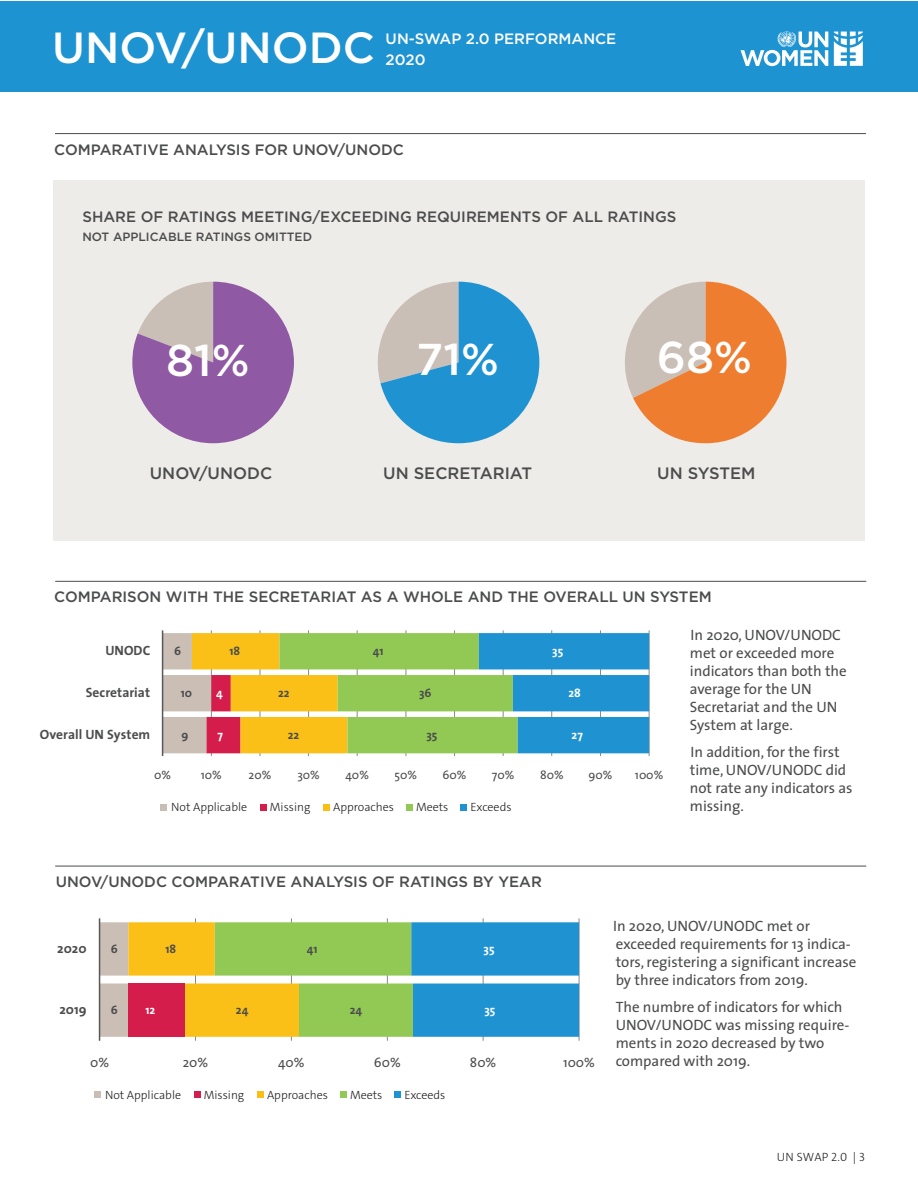
<style>
.page{position:relative;width:918px;height:1188px;background:#fff}
.page>*{position:absolute;margin:0;border:0;box-sizing:border-box;transform-origin:0 0}
.t1{font:500 44.55px "Gotham";color:#fff}
.t2{font:500 43.5px "Gotham";color:#fff}
.t3{font:500 16.5px "Gotham";color:#4b4c4d}
.t4{font:15px/18px "The Sans";color:#4b4c4d}
.t5{font:500 15px "Gotham";color:#4b4c4d}
.t6{font:500 15px "Gotham";color:#fff}
.t7{font:700 13.5px "The Sans";letter-spacing:.005em;color:#4b4c4d}
.t8{font:13.5px "The Sans";color:#4d4d4f}
.t9{font:300 12px "The Sans C4 s";color:#231f20}
.t10{font:12px "The Sans";color:#4d4d4f}
.t11{font:500 12px "Gotham";color:#4b4c4d}
.t12{font:700 12px "The Sans";color:#4b4c4d}
.t13{font:700 12px "The Sans";color:#fff}
</style>
<div class="page">
<div style="left:53px;top:180px;width:812px;height:360px;background:#eeece8"></div>
<hr style="left:55px;top:581px;width:811px;height:1px;background:#4b4c4d">
<hr style="left:55px;top:866px;width:811px;height:1px;background:#4b4c4d">
<svg style="left:132px;top:282px;width:162px;height:161px"></svg>
<svg style="left:377px;top:282px;width:162px;height:161px"></svg>
<svg style="left:625px;top:282px;width:161px;height:161px"></svg>
<div style="left:0;top:1px;width:918px;height:90px;background:#1e93d2"></div>
<svg style="left:741px;top:31px;width:87px;height:35px"></svg>
<svg style="left:834px;top:32px;width:29px;height:34px"></svg>
<div style="left:160px;top:804px;width:7px;height:7px;background:#c8beb5"></div>
<div style="left:260px;top:804px;width:7px;height:7px;background:#d41d4a"></div>
<div style="left:323px;top:804px;width:7px;height:7px;background:#fbbf14"></div>
<div style="left:406px;top:804px;width:7px;height:7px;background:#92c954"></div>
<div style="left:460px;top:804px;width:7px;height:7px;background:#1e93d2"></div>
<div style="left:94px;top:1091px;width:7px;height:7px;background:#c8beb5"></div>
<div style="left:194px;top:1091px;width:7px;height:7px;background:#d41d4a"></div>
<div style="left:257px;top:1091px;width:7px;height:7px;background:#fbbf14"></div>
<div style="left:340px;top:1091px;width:7px;height:7px;background:#92c954"></div>
<div style="left:394px;top:1091px;width:7px;height:7px;background:#1e93d2"></div>
<hr style="left:55px;top:133px;width:811px;height:1px;background:#4b4c4d">
<hr style="left:649px;top:630px;width:1px;height:126px;background:#8a898a">
<hr style="left:600px;top:630px;width:1px;height:126px;background:#8a898a">
<hr style="left:551px;top:630px;width:1px;height:126px;background:#8a898a">
<hr style="left:503px;top:630px;width:1px;height:126px;background:#8a898a">
<hr style="left:454px;top:630px;width:1px;height:126px;background:#8a898a">
<hr style="left:406px;top:630px;width:1px;height:126px;background:#8a898a">
<hr style="left:357px;top:630px;width:1px;height:126px;background:#8a898a">
<hr style="left:308px;top:630px;width:1px;height:126px;background:#8a898a">
<hr style="left:260px;top:630px;width:1px;height:126px;background:#8a898a">
<hr style="left:211px;top:630px;width:1px;height:126px;background:#8a898a">
<svg style="left:163px;top:633px;width:486px;height:120px;background:#96b681"></svg>
<hr style="left:162px;top:630px;width:1px;height:126px;background:#57585a">
<hr style="left:579px;top:918px;width:1px;height:123px;background:#8a898a">
<hr style="left:483px;top:918px;width:1px;height:123px;background:#8a898a">
<hr style="left:387px;top:918px;width:1px;height:123px;background:#8a898a">
<hr style="left:291px;top:918px;width:1px;height:123px;background:#8a898a">
<hr style="left:195px;top:918px;width:1px;height:123px;background:#8a898a">
<svg style="left:100px;top:922px;width:479px;height:115px;background:#8faf81"></svg>
<hr style="left:99px;top:918px;width:1px;height:123px;background:#57585a">
<h2 class="t2" style="left:52px;top:20px;width:324px">UNOV/UNODC</h2>
<p class="t6" style="left:386px;top:29px;width:232px">UN-SWAP 2.0 PERFORMANCE</p>
<p class="t6" style="left:386px;top:50px;width:41px">2020</p>
<p class="t5" style="left:54px;top:140px;width:351px">COMPARATIVE ANALYSIS FOR UNOV/UNODC</p>
<p class="t5" style="left:82px;top:207px;width:596px">SHARE OF RATINGS MEETING/EXCEEDING REQUIREMENTS OF ALL RATINGS</p>
<p class="t11" style="left:82px;top:229px;width:231px">NOT APPLICABLE RATINGS OMITTED</p>
<h1 class="t1" style="left:166px;top:332px;width:85px">81%</h1>
<h1 class="t1" style="left:416px;top:330px;width:84px">71%</h1>
<h1 class="t1" style="left:657px;top:328px;width:97px">68%</h1>
<p class="t3" style="left:150px;top:462px;width:124px">UNOV/UNODC</p>
<p class="t3" style="left:383px;top:462px;width:150px">UN SECRETARIAT</p>
<p class="t3" style="left:657px;top:462px;width:100px">UN SYSTEM</p>
<p class="t5" style="left:54px;top:587px;width:659px">COMPARISON WITH THE SECRETARIAT AS A WHOLE AND THE OVERALL UN SYSTEM</p>
<p class="t7" style="left:105px;top:639px;width:46px">UNODC</p>
<p class="t12" style="left:174px;top:641px;width:8px">6</p>
<p class="t12" style="left:229px;top:641px;width:12px">18</p>
<p class="t12" style="left:373px;top:641px;width:12px">41</p>
<p class="t13" style="left:552px;top:641px;width:13px">35</p>
<p class="t7" style="left:86px;top:681px;width:66px">Secretariat</p>
<p class="t12" style="left:181px;top:683px;width:13px">10</p>
<p class="t13" style="left:216px;top:683px;width:8px">4</p>
<p class="t12" style="left:278px;top:683px;width:13px">22</p>
<p class="t12" style="left:419px;top:683px;width:14px">36</p>
<p class="t13" style="left:569px;top:683px;width:14px">28</p>
<p class="t7" style="left:40px;top:723px;width:112px">Overall UN System</p>
<p class="t12" style="left:181px;top:725px;width:8px">9</p>
<p class="t13" style="left:218px;top:725px;width:7px">7</p>
<p class="t12" style="left:288px;top:725px;width:13px">22</p>
<p class="t12" style="left:426px;top:725px;width:13px">35</p>
<p class="t13" style="left:572px;top:725px;width:13px">27</p>
<p class="t10" style="left:154px;top:765px;width:19px">0%</p>
<p class="t10" style="left:201px;top:765px;width:22px">10%</p>
<p class="t10" style="left:249px;top:765px;width:24px">20%</p>
<p class="t10" style="left:297px;top:765px;width:24px">30%</p>
<p class="t10" style="left:346px;top:765px;width:25px">40%</p>
<p class="t10" style="left:395px;top:765px;width:24px">50%</p>
<p class="t10" style="left:443px;top:765px;width:26px">60%</p>
<p class="t10" style="left:492px;top:765px;width:24px">70%</p>
<p class="t10" style="left:540px;top:765px;width:25px">80%</p>
<p class="t10" style="left:589px;top:765px;width:26px">90%</p>
<p class="t10" style="left:635px;top:765px;width:30px">100%</p>
<p class="t9" style="left:171px;top:800px;width:78px">Not Applicable</p>
<p class="t9" style="left:270px;top:800px;width:42px">Missing</p>
<p class="t9" style="left:333px;top:800px;width:62px">Approaches</p>
<p class="t9" style="left:416px;top:800px;width:34px">Meets</p>
<p class="t9" style="left:471px;top:800px;width:42px">Exceeds</p>
<p class="t5" style="left:56px;top:872px;width:488px">UNOV/UNODC COMPARATIVE ANALYSIS OF RATINGS BY YEAR</p>
<p class="t4" style="left:690px;top:626px;width:158px">In 2020, UNOV/UNODC met or exceeded more indicators than both the average for the UN<br>Secretariat and the UN<br>System at large.</p>
<p class="t4" style="left:690px;top:743px;width:164px">In addition, for the first time, UNOV/UNODC did not rate any indicators as missing.</p>
<p class="t7" style="left:57px;top:937px;width:31px">2020</p>
<p class="t7" style="left:59px;top:998px;width:29px">2019</p>
<p class="t12" style="left:111px;top:939px;width:8px">6</p>
<p class="t12" style="left:111px;top:1000px;width:8px">6</p>
<p class="t12" style="left:165px;top:939px;width:12px">18</p>
<p class="t13" style="left:146px;top:1000px;width:11px">12</p>
<p class="t12" style="left:236px;top:1000px;width:14px">24</p>
<p class="t12" style="left:307px;top:939px;width:12px">41</p>
<p class="t12" style="left:350px;top:1000px;width:14px">24</p>
<p class="t13" style="left:484px;top:939px;width:13px">35</p>
<p class="t13" style="left:484px;top:1000px;width:13px">35</p>
<p class="t8" style="left:90px;top:1051px;width:21px">0%</p>
<p class="t8" style="left:183px;top:1051px;width:27px">20%</p>
<p class="t8" style="left:278px;top:1051px;width:28px">40%</p>
<p class="t8" style="left:374px;top:1051px;width:28px">60%</p>
<p class="t8" style="left:470px;top:1051px;width:28px">80%</p>
<p class="t8" style="left:563px;top:1051px;width:33px">100%</p>
<p class="t9" style="left:105px;top:1087px;width:78px">Not Applicable</p>
<p class="t9" style="left:204px;top:1087px;width:42px">Missing</p>
<p class="t9" style="left:267px;top:1087px;width:62px">Approaches</p>
<p class="t9" style="left:350px;top:1087px;width:34px">Meets</p>
<p class="t9" style="left:405px;top:1087px;width:42px">Exceeds</p>
<p class="t4" style="left:613px;top:917px;width:245px">In 2020, UNOV/UNODC met or exceeded requirements for 13 indica&shy;tors, registering a significant increase by three indicators from 2019.</p>
<p class="t4" style="left:616px;top:998px;width:235px">The numbre of indicators for which<br>UNOV/UNODC was missing require&shy;ments in 2020 decreased by two compared with 2019.</p>
<p class="t9" style="left:777px;top:1149px;width:89px">UN SWAP 2.0 | 3</p>
</div>
